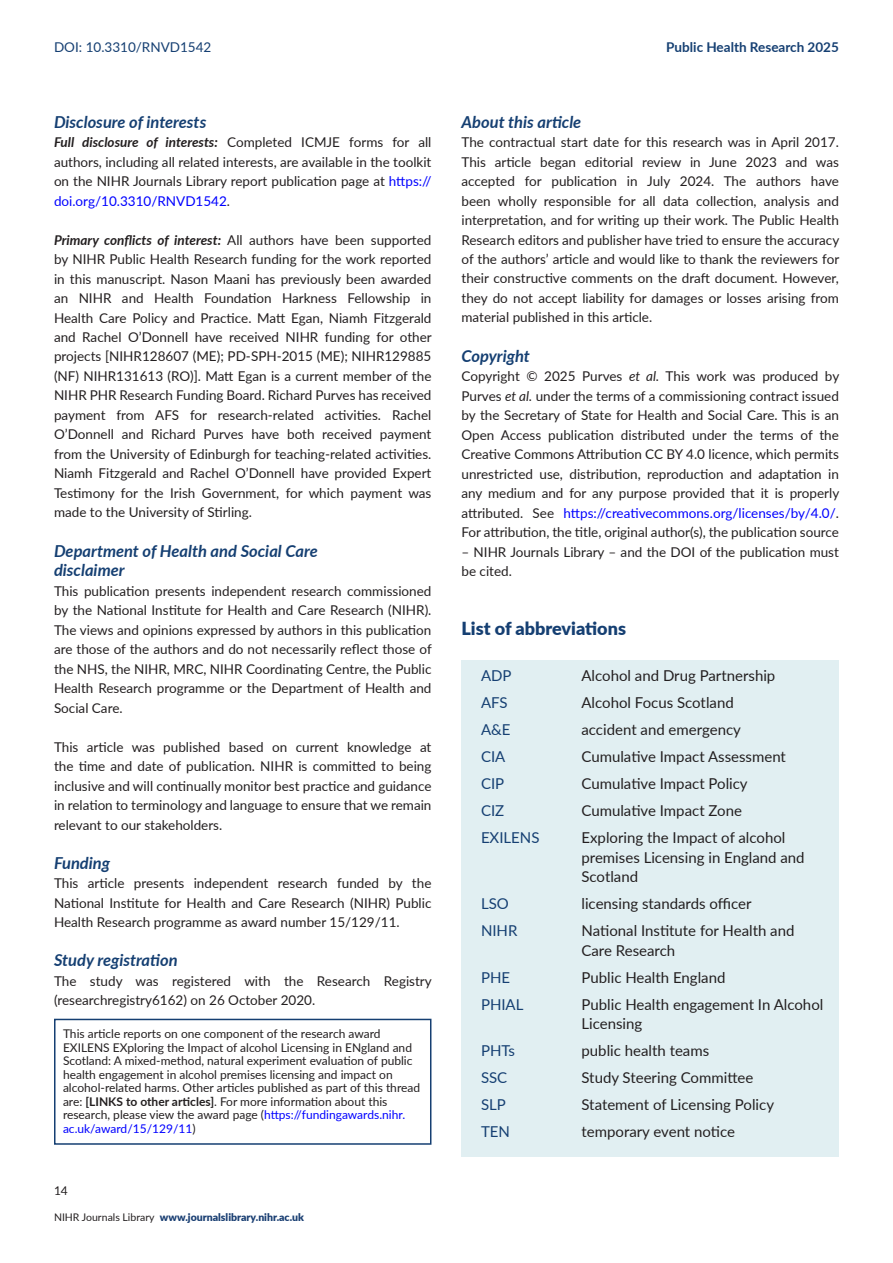
<style>
.page{position:relative;width:893px;height:1263px;background:#fff}
.page>*{position:absolute;margin:0;border:0;box-sizing:border-box;transform-origin:0 0}
.t1{font:900 18px "Lato";color:#153f72}
.t2{font:italic 700 16.5px/19.5px "Lato";color:#153f72}
.t3{font:15px/19.5px "Lato";color:#231f20}
.t4{font:15px "Lato";color:#153f72}
.t5{font:13.5px/19.5px "Lato";color:#231f20;text-align:justify}
.t6{font:700 13.5px "Lato";color:#153f72}
.t7{font:13.5px "Lato";color:#153f72}
.t8{font:12px/13.5px "Lato";color:#231f20}
.t9{font:900 10.5px "Lato";color:#193e72}
.s1{font-weight:700;font-style:italic}
.s2{color:#00f}
.s3{font-weight:700}
.s4{font-weight:400;color:#231f20}
.s5{font-style:italic}
</style>
<div class="page">
<div style="left:54px;top:1019px;width:377px;height:126px;border:2px solid #153f72"></div>
<div style="left:461px;top:660px;width:378px;height:33px;background:#e1eff2"></div>
<div style="left:461px;top:687px;width:378px;height:33px;background:#e1eff2"></div>
<div style="left:461px;top:714px;width:378px;height:33px;background:#e1eff2"></div>
<div style="left:461px;top:741px;width:378px;height:33px;background:#e1eff2"></div>
<div style="left:461px;top:768px;width:378px;height:33px;background:#e1eff2"></div>
<div style="left:461px;top:795px;width:378px;height:33px;background:#e1eff2"></div>
<div style="left:461px;top:822px;width:378px;height:72px;background:#e1eff2"></div>
<div style="left:461px;top:888px;width:378px;height:33px;background:#e1eff2"></div>
<div style="left:461px;top:915px;width:378px;height:52px;background:#e1eff2"></div>
<div style="left:461px;top:961px;width:378px;height:33px;background:#e1eff2"></div>
<div style="left:461px;top:988px;width:378px;height:53px;background:#e1eff2"></div>
<div style="left:461px;top:1035px;width:378px;height:33px;background:#e1eff2"></div>
<div style="left:461px;top:1062px;width:378px;height:33px;background:#e1eff2"></div>
<div style="left:461px;top:1089px;width:378px;height:33px;background:#e1eff2"></div>
<div style="left:461px;top:1116px;width:378px;height:40px;background:#e1eff2"></div>
<p class="t7" style="left:54px;top:37px;width:159px">DOI: 10.3310/RNVD1542</p>
<p class="t6" style="left:666px;top:37px;width:174px">Public Health Research 2025</p>
<p class="t2" style="left:54px;top:111px;width:154px">Disclosure of interests</p>
<p class="t5" style="left:54px;top:132px;width:379px"><span class="s1">Full disclosure of interests:</span> Completed ICMJE forms for all authors, including all related interests, are available in the toolkit on the NIHR Journals Library report publication page at <span class="s2">https:// doi.org/10.3310/RNVD1542</span>.</p>
<p class="t5" style="left:54px;top:229px;width:379px"><span class="s1">Primary conflicts of interest:</span> All authors have been supported by NIHR Public Health Research funding for the work reported in this manuscript. Nason Maani has previously been awarded an NIHR and Health Foundation Harkness Fellowship in Health Care Policy and Practice. Matt Egan, Niamh Fitzgerald and Rachel O’Donnell have received NIHR funding for other projects [NIHR128607 (ME); PD-SPH-2015 (ME); NIHR129885 (NF) NIHR131613 (RO)]. Matt Egan is a current member of the NIHR PHR Research Funding Board. Richard Purves has received payment from AFS for research-related activities. Rachel O’Donnell and Richard Purves have both received payment from the University of Edinburgh for teaching-related activities.<br>Niamh Fitzgerald and Rachel O’Donnell have provided Expert Testimony for the Irish Government, for which payment was made to the University of Stirling.</p>
<p class="t2" style="left:54px;top:540px;width:265px">Department of Health and Social Care disclaimer</p>
<p class="t5" style="left:54px;top:580px;width:379px">This publication presents independent research commissioned by the National Institute for Health and Care Research (NIHR).<br>The views and opinions expressed by authors in this publication are those of the authors and do not necessarily reflect those of the NHS, the NIHR, MRC, NIHR Coordinating Centre, the Public Health Research programme or the Department of Health and Social Care.</p>
<p class="t5" style="left:54px;top:736px;width:379px">This article was published based on current knowledge at the time and date of publication. NIHR is committed to being inclusive and will continually monitor best practice and guidance in relation to terminology and language to ensure that we remain relevant to our stakeholders.</p>
<p class="t2" style="left:54px;top:852px;width:58px">Funding</p>
<p class="t5" style="left:54px;top:873px;width:379px">This article presents independent research funded by the National Institute for Health and Care Research (NIHR) Public Health Research programme as award number 15/129/11.</p>
<p class="t2" style="left:54px;top:950px;width:125px">Study registration</p>
<p class="t5" style="left:54px;top:970px;width:379px">The study was registered with the Research Registry (researchregistry6162) on 26 October 2020.</p>
<p class="t8" style="left:63px;top:1026px;width:359px">This article reports on one component of the research award EXILENS EXploring the Impact of alcohol Licensing in ENgland and Scotland: A mixed-method, natural experiment evaluation of public health engagement in alcohol premises licensing and impact on alcohol-related harms. Other articles published as part of this thread are: <span class="s3">[LINKS to other articles]</span>. For more information about this research, please view the award page (<span class="s2">https://fundingawards.nihr. ac.uk/award/15/129/11</span>)</p>
<p class="t8" style="left:54px;top:1184px;width:15px">14</p>
<p class="t9" style="left:54px;top:1209px;width:252px"><span class="s4">NIHR Journals Library</span> www.journalslibrary.nihr.ac.uk</p>
<p class="t2" style="left:461px;top:111px;width:121px">About this article</p>
<p class="t5" style="left:461px;top:132px;width:379px">The contractual start date for this research was in April 2017.<br>This article began editorial review in June 2023 and was accepted for publication in July 2024. The authors have been wholly responsible for all data collection, analysis and interpretation, and for writing up their work. The Public Health Research editors and publisher have tried to ensure the accuracy of the authors’ article and would like to thank the reviewers for their constructive comments on the draft document. However, they do not accept liability for damages or losses arising from material published in this article.</p>
<p class="t2" style="left:461px;top:345px;width:70px">Copyright</p>
<p class="t5" style="left:461px;top:366px;width:379px">Copyright © 2025 Purves <span class="s5">et al.</span> This work was produced by Purves <span class="s5">et al.</span> under the terms of a commissioning contract issued by the Secretary of State for Health and Social Care. This is an Open Access publication distributed under the terms of the Creative Commons Attribution CC BY 4.0 licence, which permits unrestricted use, distribution, reproduction and adaptation in any medium and for any purpose provided that it is properly attributed. See <span class="s2">https://creativecommons.org/licenses/by/4.0/</span>.<br>For attribution, the title, original author(s), the publication source</p>
<p class="t5" style="left:461px;top:541px;width:379px">– NIHR Journals Library – and the DOI of the publication must be cited.</p>
<h1 class="t1" style="left:461px;top:614px;width:166px">List of abbreviations</h1>
<p class="t4" style="left:481px;top:665px;width:32px">ADP</p>
<p class="t3" style="left:581px;top:665px;width:195px">Alcohol and Drug Partnership</p>
<p class="t4" style="left:481px;top:692px;width:28px">AFS</p>
<p class="t3" style="left:581px;top:692px;width:154px">Alcohol Focus Scotland</p>
<p class="t4" style="left:481px;top:719px;width:31px">A&amp;E</p>
<p class="t3" style="left:581px;top:719px;width:161px">accident and emergency</p>
<p class="t4" style="left:481px;top:746px;width:26px">CIA</p>
<p class="t3" style="left:581px;top:746px;width:206px">Cumulative Impact Assessment</p>
<p class="t4" style="left:481px;top:773px;width:25px">CIP</p>
<p class="t3" style="left:581px;top:773px;width:168px">Cumulative Impact Policy</p>
<p class="t4" style="left:481px;top:800px;width:25px">CIZ</p>
<p class="t3" style="left:581px;top:800px;width:162px">Cumulative Impact Zone</p>
<p class="t4" style="left:481px;top:827px;width:60px">EXILENS</p>
<p class="t3" style="left:581px;top:827px;width:225px">Exploring the Impact of alcohol premises Licensing in England and<br>Scotland</p>
<p class="t4" style="left:481px;top:893px;width:29px">LSO</p>
<p class="t3" style="left:581px;top:893px;width:172px">licensing standards officer</p>
<p class="t4" style="left:481px;top:920px;width:38px">NIHR</p>
<p class="t3" style="left:581px;top:920px;width:215px">National Institute for Health and<br>Care Research</p>
<p class="t4" style="left:481px;top:966px;width:31px">PHE</p>
<p class="t3" style="left:581px;top:967px;width:145px">Public Health England</p>
<p class="t4" style="left:481px;top:993px;width:44px">PHIAL</p>
<p class="t3" style="left:581px;top:994px;width:243px">Public Health engagement In Alcohol<br>Licensing</p>
<p class="t4" style="left:481px;top:1040px;width:36px">PHTs</p>
<p class="t3" style="left:581px;top:1040px;width:129px">public health teams</p>
<p class="t4" style="left:481px;top:1067px;width:28px">SSC</p>
<p class="t3" style="left:581px;top:1067px;width:173px">Study Steering Committee</p>
<p class="t4" style="left:481px;top:1094px;width:26px">SLP</p>
<p class="t3" style="left:581px;top:1094px;width:194px">Statement of Licensing Policy</p>
<p class="t4" style="left:481px;top:1121px;width:30px">TEN</p>
<p class="t3" style="left:581px;top:1121px;width:155px">temporary event notice</p>
</div>
